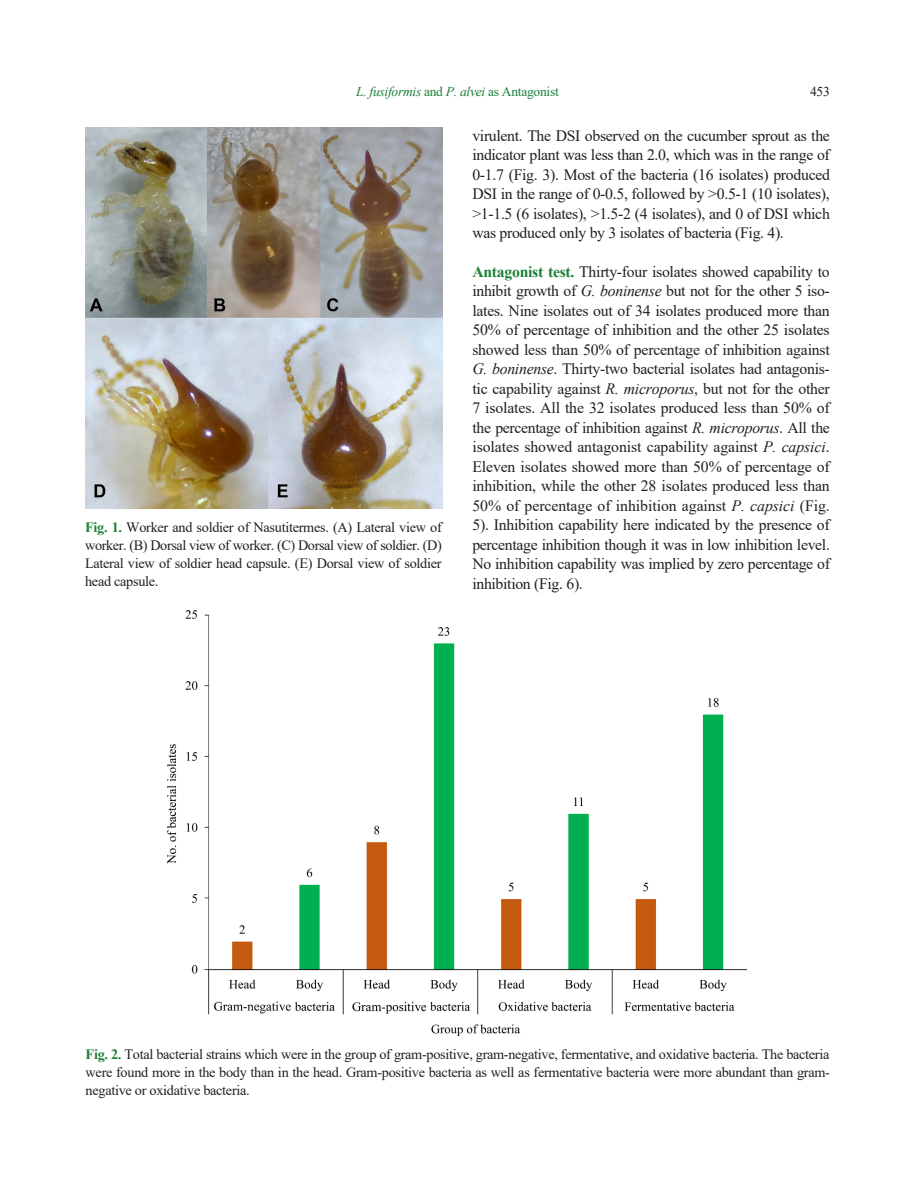
<style>
.page{position:relative;width:915px;height:1191px;background:#fff}
.page>*{position:absolute;margin:0;border:0;box-sizing:border-box;transform-origin:0 0}
.본문중{font:15.75px/19.5px "Times New Roman";letter-spacing:-.02em;color:#231f20;text-align:justify}
.그림표설명{font:14.25px/18px "Times New Roman";letter-spacing:-.02em;color:#231f20;text-align:justify}
.t1{font:italic 13.5px "Times New Roman";letter-spacing:-.02em;color:#1c8039}
.t2{font:13.5px "Times New Roman";color:#231f20}
.s1{font-style:normal}
.s2{font-weight:700;color:#1c8039}
.s3{font-style:italic}
</style>
<div class="page">
<img style="left:85px;top:128px;width:357px;height:380px">
<img style="left:168px;top:610px;width:578px;height:425px">
<p class="t1" style="left:356px;top:82px;width:204px">L. fusiformis <span class="s1">and</span> P. alvei <span class="s1">as Antagonist</span></p>
<p class="t2" style="left:809px;top:82px;width:21px">453</p>
<p class="본문중" style="left:472px;top:125px;width:359px">virulent. The DSI observed on the cucumber sprout as the indicator plant was less than 2.0, which was in the range of 0-1.7 (Fig. 3). Most of the bacteria (16 isolates) produced DSI in the range of 0-0.5, followed by &gt;0.5-1 (10 isolates), &gt;1-1.5 (6 isolates), &gt;1.5-2 (4 isolates), and 0 of DSI which was produced only by 3 isolates of bacteria (Fig. 4).</p>
<p class="본문중" style="left:472px;top:261px;width:359px"><span class="s2">Antagonist test.</span> Thirty-four isolates showed capability to inhibit growth of <span class="s3">G. boninense</span> but not for the other 5 iso&shy;lates. Nine isolates out of 34 isolates produced more than 50% of percentage of inhibition and the other 25 isolates showed less than 50% of percentage of inhibition against <span class="s3">G. boninense</span>. Thirty-two bacterial isolates had antagonis&shy;tic capability against <span class="s3">R. microporus</span>, but not for the other 7 isolates. All the 32 isolates produced less than 50% of the percentage of inhibition against <span class="s3">R. microporus</span>. All the isolates showed antagonist capability against <span class="s3">P. capsici</span>.<br>Eleven isolates showed more than 50% of percentage of inhibition, while the other 28 isolates produced less than 50% of percentage of inhibition against <span class="s3">P. capsici</span> (Fig.<br>5). Inhibition capability here indicated by the presence of percentage inhibition though it was in low inhibition level.<br>No inhibition capability was implied by zero percentage of inhibition (Fig. 6).</p>
<p class="그림표설명" style="left:85px;top:518px;width:358px"><span class="s2">Fig. 1.</span> Worker and soldier of Nasutitermes. (A) Lateral view of worker. (B) Dorsal view of worker. (C) Dorsal view of soldier. (D)<br>Lateral view of soldier head capsule. (E) Dorsal view of soldier head capsule.</p>
<p class="그림표설명" style="left:86px;top:1045px;width:745px"><span class="s2">Fig. 2.</span> Total bacterial strains which were in the group of gram-positive, gram-negative, fermentative, and oxidative bacteria. The bacteria were found more in the body than in the head. Gram-positive bacteria as well as fermentative bacteria were more abundant than gram&shy;negative or oxidative bacteria.</p>
</div>
